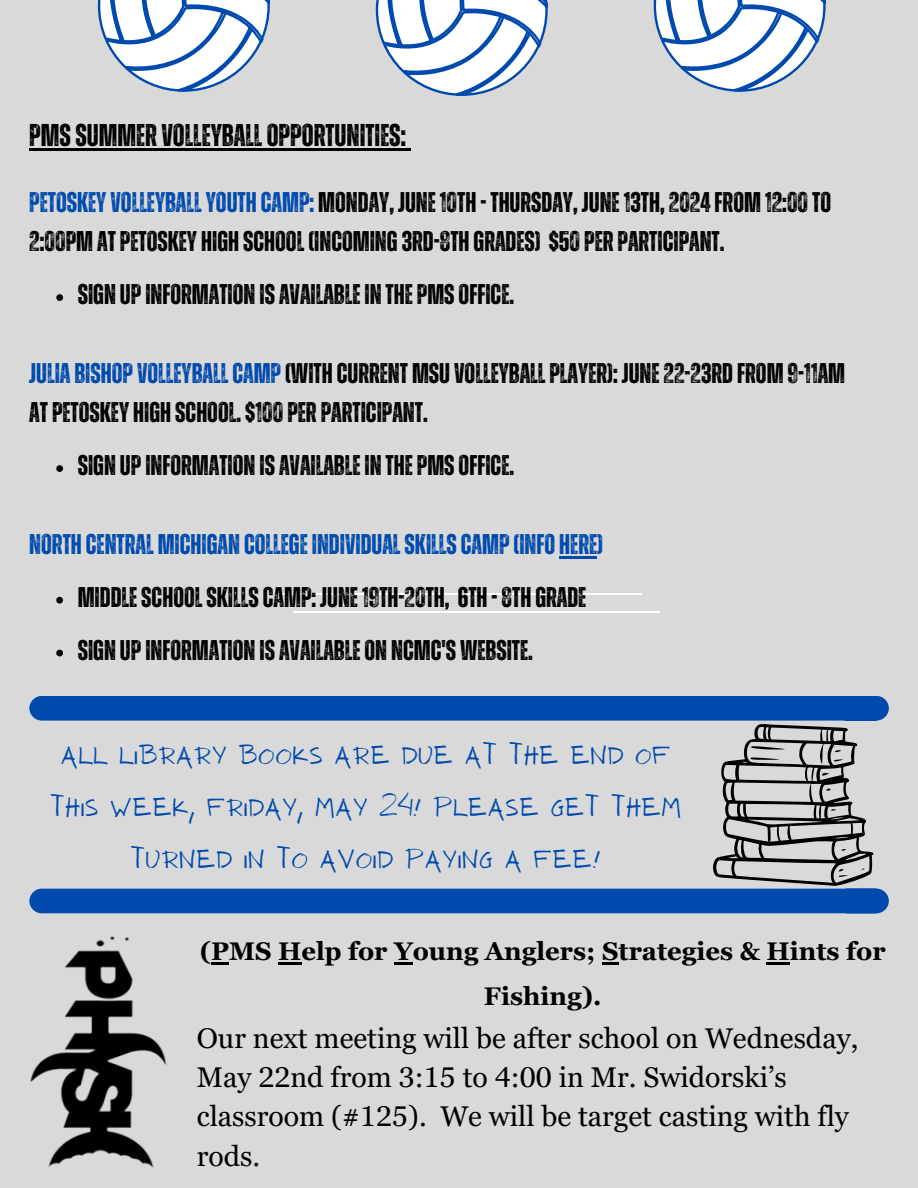
<style>
.page{position:relative;width:918px;height:1188px;background:#d9d9d9}
.page>*{position:absolute;margin:0;border:0;box-sizing:border-box;transform-origin:0 0}
.t1{font:37.5px/51.8px "NF ANTIO Regular";color:#004aad;text-align:center}
.t2{font:700 31.5px "Zuume Rough";color:#000}
.t3{font:700 28.5px/39.3px "Zuume Rough";color:#000}
.t4{font:28.5px/39.3px "Georgia Pro";color:#000}
.t5{font:700 28.5px "Zuume Rough";color:#004aad}
.t6{font:700 25.5px/45px "Georgia Pro";color:#000;text-align:center}
.s1{color:#004aad}
</style>
<div class="page">
<hr style="left:275px;top:593px;width:367px;height:1px;background:#fff">
<hr style="left:293px;top:611px;width:367px;height:1px;background:#fff">
<img style="left:30px;top:936px;width:136px;height:232px">
<hr style="left:29px;top:148px;width:377px;height:2px;background:#000">
<svg style="left:56px;top:294px;width:7px;height:7px"></svg>
<svg style="left:56px;top:465px;width:7px;height:7px"></svg>
<hr style="left:559px;top:556px;width:38px;height:3px;background:#004aad">
<svg style="left:56px;top:597px;width:7px;height:7px"></svg>
<svg style="left:56px;top:650px;width:7px;height:6px"></svg>
<svg style="left:98px;top:0;width:172px;height:92px"></svg>
<svg style="left:211px;top:962px;width:18px;height:2px"></svg>
<hr style="left:278px;top:962px;width:23px;height:2px;background:#000">
<svg style="left:394px;top:962px;width:19px;height:2px"></svg>
<svg style="left:602px;top:962px;width:17px;height:2px"></svg>
<hr style="left:767px;top:962px;width:23px;height:2px;background:#000">
<svg style="left:376px;top:0;width:172px;height:96px"></svg>
<svg style="left:654px;top:0;width:172px;height:92px"></svg>
<svg style="left:29px;top:696px;width:860px;height:217px"></svg>
<p class="t2" style="left:29px;top:120px;width:378px">PMSSUMMERVOLLEYBALLOPPORTUNITIES:</p>
<p class="t3" style="left:29px;top:184px;width:804px"><span class="s1">PETOSKEYVOLLEYBALLYOUTHCAMP:</span>MONDAY, JUNE10TH-THURSDAY, JUNE13TH,2024FROM12:00TO<br>2:00PMATPETOSKEYHIGHSCHOOL (INCOMING3RD-8THGRADES) $50PERPARTICIPANT.</p>
<h2 class="t3" style="left:78px;top:276px;width:438px">SIGN UPINFORMATION ISAVAILABLEIN THEPMSOFFICE.</h2>
<h2 class="t3" style="left:29px;top:355px;width:817px"><span class="s1">JULIABISHOPVOLLEYBALLCAMP</span>(WITHCURRENTMSUVOLLEYBALLPLAYER): JUNE22-23RDFROM9-11AM<br>ATPETOSKEYHIGHSCHOOL.$100PERPARTICIPANT.</h2>
<p class="t3" style="left:78px;top:447px;width:438px">SIGN UPINFORMATION ISAVAILABLEIN THEPMSOFFICE.</p>
<h2 class="t5" style="left:29px;top:531px;width:575px">NORTHCENTRALMICHIGAN COLLEGEINDIVIDUALSKILLSCAMP(INFOHERE)</h2>
<p class="t3" style="left:78px;top:579px;width:510px">MIDDLESCHOOLSKILLSCAMP: JUNE19TH-20TH, 6TH-8THGRADE</p>
<h2 class="t3" style="left:78px;top:632px;width:457px">SIGN UPINFORMATION ISAVAILABLEON NCMC'SWEBSITE.</h2>
<p class="t1" style="left:50px;top:726px;width:633px">ALL LIBRARY BOOKS ARE DUE AT THE END OF<br>THIS WEEK, FRIDAY, MAY 24! PLEASE GET THEM<br>TURNED IN TO AVOID PAYING A FEE!</p>
<p class="t6" style="left:200px;top:929px;width:687px">(PMS Help for Young Anglers; Strategies &amp; Hints for<br>Fishing).</p>
<p class="t4" style="left:197px;top:1018px;width:663px">Our next meeting will be after school on Wednesday, May 22nd from 3:15 to 4:00 in Mr. Swidorski’s classroom (#125). We will be target casting with fly rods.</p>
</div>
